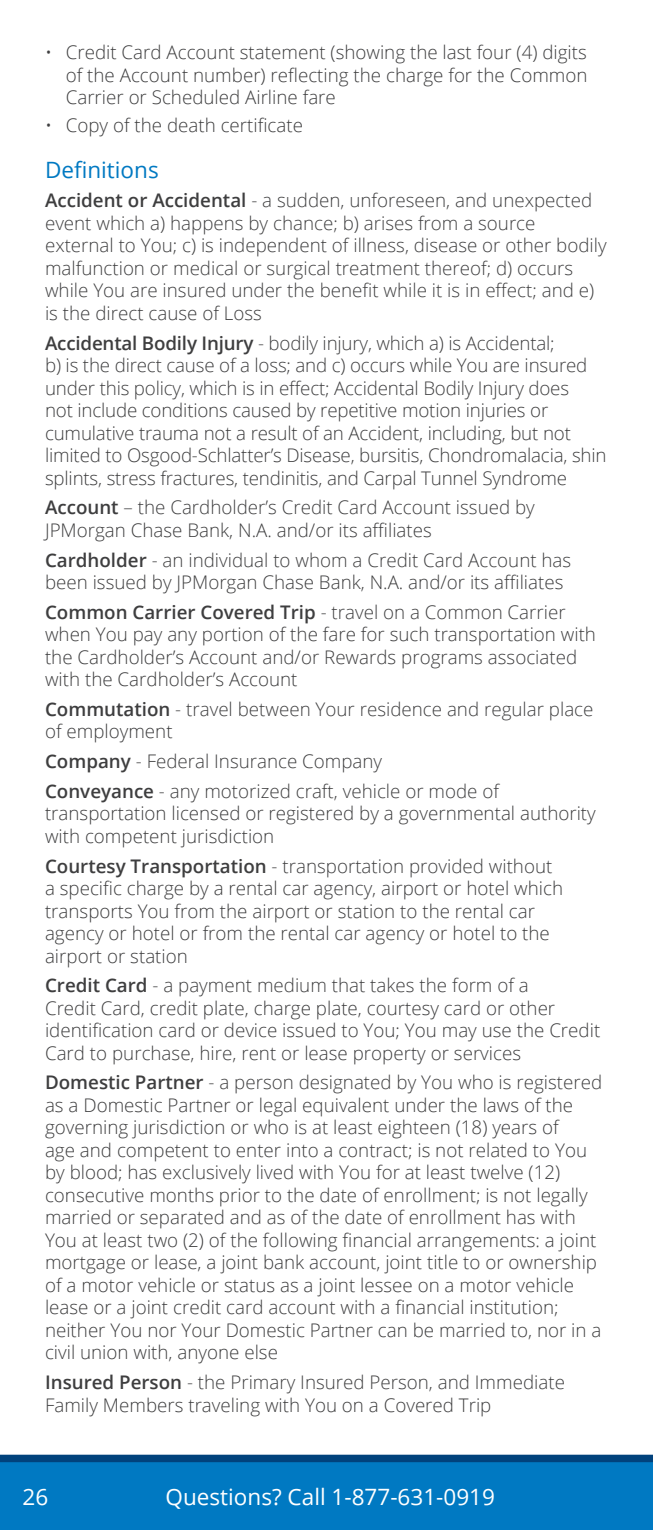
<style>
.page{position:relative;width:653px;height:1530px;background:#fff}
.page>*{position:absolute;margin:0;border:0;box-sizing:border-box;transform-origin:0 0}
.t1{font:22.5px "Open Sans";color:#fff}
.t2{font:22.5px "Open Sans";color:#0079c2}
.t3{font:300 18.75px/22.5px "Open Sans";color:#3e3e3f}
.t4{font:300 18.75px "Open Sans";color:#404041}
.t5{font:600 18.75px "Open Sans";color:#3e3e3f}
.s1{font-weight:600;color:#3e3e3f}
.s2{font-weight:300;color:#404041}
</style>
<div class="page">
<div style="left:0;top:1462px;width:652px;height:68px;background:#0079c2"></div>
<div style="left:0;top:1455px;width:652px;height:7px;background:#01427c"></div>
<p class="t3" style="left:66px;top:41px;width:523px;text-align:justify;text-indent:-21px">• ?Credit Card Account statement (showing the last four (4) digits of the Account number) reflecting the charge for the Common Carrier or Scheduled Airline fare</p>
<p class="t3" style="left:45px;top:114px;width:259px">• ?Copy of the death certificate</p>
<h3 class="t2" style="left:45px;top:154px;width:115px">Definitions</h3>
<h4 class="t4" style="left:45px;top:188px;width:548px"><span class="s1">Accident or Accidental</span> - a sudden, unforeseen, and unexpected</h4>
<p class="t4" style="left:45px;top:210px;width:492px">event which a) happens by chance; b) arises from a source</p>
<p class="t4" style="left:45px;top:233px;width:563px">external to You; c) is independent of illness, disease or other bodily</p>
<p class="t4" style="left:45px;top:255px;width:529px">malfunction or medical or surgical treatment thereof; d) occurs</p>
<p class="t4" style="left:45px;top:278px;width:550px">while You are insured under the benefit while it is in effect; and e)</p>
<p class="t3" style="left:45px;top:301px;width:218px">is the direct cause of Loss</p>
<h4 class="t4" style="left:45px;top:330px;width:511px"><span class="s1">Accidental Bodily Injury</span> - bodily injury, which a) is Accidental;</h4>
<p class="t4" style="left:45px;top:352px;width:543px">b) is the direct cause of a loss; and c) occurs while You are insured</p>
<p class="t4" style="left:45px;top:375px;width:525px">under this policy, which is in effect; Accidental Bodily Injury does</p>
<p class="t3" style="left:45px;top:399px;width:563px">not include conditions caused by repetitive motion injuries or cumulative trauma not a result of an Accident, including, but not limited to Osgood-Schlatter’s Disease, bursitis, Chondromalacia, shin splints, stress fractures, tendinitis, and Carpal Tunnel Syndrome</p>
<h4 class="t4" style="left:45px;top:495px;width:491px"><span class="s1">Account</span> – the Cardholder’s Credit Card Account issued by</h4>
<p class="t3" style="left:45px;top:518px;width:388px">JPMorgan Chase Bank, N.A. and/or its affiliates</p>
<h4 class="t4" style="left:45px;top:547px;width:527px"><span class="s1">Cardholder</span> - an individual to whom a Credit Card Account has</h4>
<p class="t3" style="left:45px;top:570px;width:520px">been issued by JPMorgan Chase Bank, N.A. and/or its affiliates</p>
<h4 class="t5" style="left:45px;top:599px;width:522px">Common Carrier Covered Trip <span class="s2">- travel on a Common Carrier</span></h4>
<p class="t3" style="left:45px;top:623px;width:552px">when You pay any portion of the fare for such transportation with the Cardholder’s Account and/or Rewards programs associated with the Cardholder’s Account</p>
<h4 class="t4" style="left:45px;top:696px;width:550px"><span class="s1">Commutation</span> - travel between Your residence and regular place</h4>
<p class="t3" style="left:45px;top:720px;width:129px">of employment</p>
<h4 class="t4" style="left:45px;top:748px;width:338px"><span class="s1">Company</span> - Federal Insurance Company</h4>
<h4 class="t4" style="left:45px;top:778px;width:455px"><span class="s1">Conveyance</span> - any motorized craft, vehicle or mode of</h4>
<p class="t3" style="left:45px;top:802px;width:552px">transportation licensed or registered by a governmental authority with competent jurisdiction</p>
<h4 class="t4" style="left:45px;top:853px;width:508px"><span class="s1">Courtesy Transportation</span> - transportation provided without</h4>
<p class="t3" style="left:45px;top:876px;width:519px">a specific charge by a rental car agency, airport or hotel which transports You from the airport or station to the rental car agency or hotel or from the rental car agency or hotel to the airport or station</p>
<h4 class="t4" style="left:45px;top:973px;width:485px"><span class="s1">Credit Card</span> - a payment medium that takes the form of a</h4>
<p class="t3" style="left:45px;top:996px;width:556px">Credit Card, credit plate, charge plate, courtesy card or other identification card or device issued to You; You may use the Credit<br>Card to purchase, hire, rent or lease property or services</p>
<h4 class="t4" style="left:45px;top:1070px;width:558px"><span class="s1">Domestic Partner</span> - a person designated by You who is registered</h4>
<p class="t3" style="left:45px;top:1093px;width:557px">as a Domestic Partner or legal equivalent under the laws of the governing jurisdiction or who is at least eighteen (18) years of<br>age and competent to enter into a contract; is not related to You by blood; has exclusively lived with You for at least twelve (12) consecutive months prior to the date of enrollment; is not legally married or separated and as of the date of enrollment has with You at least two (2) of the following financial arrangements: a joint mortgage or lease, a joint bank account, joint title to or ownership of a motor vehicle or status as a joint lessee on a motor vehicle lease or a joint credit card account with a financial institution; neither You nor Your Domestic Partner can be married to, nor in a civil union with, anyone else</p>
<h4 class="t4" style="left:45px;top:1369px;width:521px"><span class="s1">Insured Person</span> - the Primary Insured Person, and Immediate</h4>
<p class="t3" style="left:45px;top:1393px;width:448px">Family Members traveling with You on a Covered Trip</p>
<p class="t1" style="left:22px;top:1481px;width:27px">26</p>
<p class="t1" style="left:165px;top:1481px;width:331px">Questions? Call 1-877-631-0919</p>
</div>
